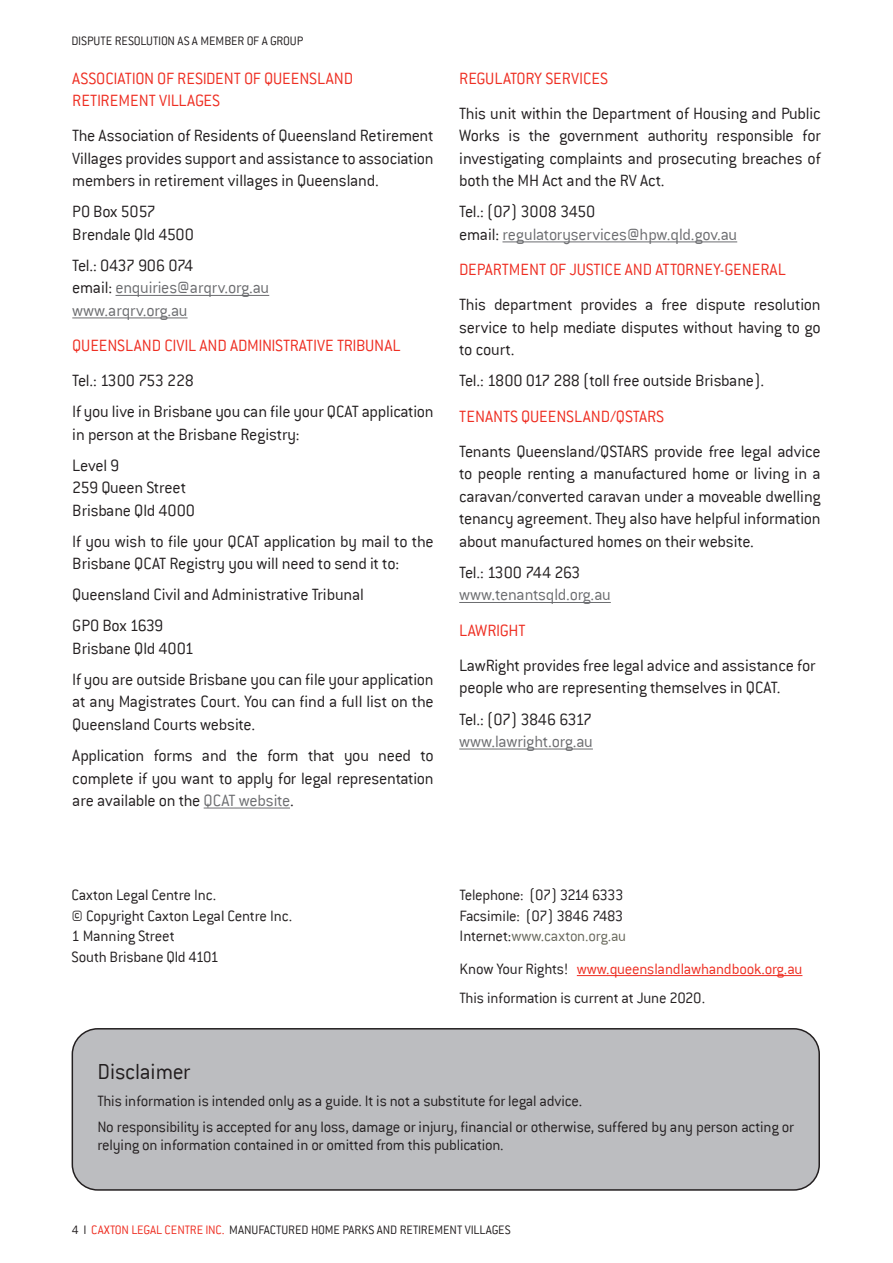
<style>
.page{position:relative;width:893px;height:1263px;background:#fff}
.page>*{position:absolute;margin:0;border:0;box-sizing:border-box;transform-origin:0 0}
.t1{font:300 24px "Conduit ITC";letter-spacing:-.01em;color:#231f20}
.t2{font:300 18px/22.5px "Conduit ITC";letter-spacing:-.015em;color:#231f20;text-align:justify}
.t3{font:300 18px/22.5px "Conduit ITC";letter-spacing:-.015em;color:#6c6d70}
.Contact_entry{font:300 18px/22.5px "Conduit ITC";color:#ee2e22}
.Contact_entry-2{font:300 18px "Conduit ITC";letter-spacing:-.025em;color:#ee2e22}
.t4{font:300 16.5px/18px "Conduit ITC";letter-spacing:-.015em;color:#231f20}
.t5{font:300 16.5px "Conduit ITC";letter-spacing:-.015em;color:#ee2e22}
.t6{font:300 16.5px "Conduit ITC";letter-spacing:-.015em;color:#69695d}
.t7{font:300 16.5px "Conduit ITC";letter-spacing:-.04em;color:#231f20}
.t8{font:300 13.5px "Conduit ITC";color:#231f20}
.s1{color:#231f20}
.s2{color:#6c6d70}
.s3{color:#ee2e22}
</style>
<div class="page">
<div style="left:72px;top:1029px;width:747px;height:161px;background:#bcbdc0;border-radius:26px"></div>
<div style="left:72px;top:1028px;width:748px;height:163px;border:2px solid #231f20;border-radius:26px"></div>
<hr style="left:116px;top:295px;width:153px;height:1px;background:#6c6d70">
<hr style="left:72px;top:317px;width:116px;height:1px;background:#6c6d70">
<hr style="left:204px;top:808px;width:86px;height:1px;background:#6c6d70">
<hr style="left:502px;top:241px;width:235px;height:1px;background:#6c6d70">
<hr style="left:459px;top:602px;width:152px;height:1px;background:#6c6d70">
<hr style="left:459px;top:749px;width:134px;height:1px;background:#6c6d70">
<hr style="left:577px;top:975px;width:225px;height:1px;background:#ee2e22">
<p class="t8" style="left:72px;top:33px;width:233px">DISPUTE RESOLUTION AS A MEMBER OF A GROUP</p>
<p class="Contact_entry" style="left:72px;top:67px;width:283px">ASSOCIATION OF RESIDENT OF QUEENSLAND<br>RETIREMENT VILLAGES</p>
<p class="t2" style="left:72px;top:125px;width:363px">The Association of Residents of Queensland Retirement Villages provides support and assistance to association members in retirement villages in Queensland.</p>
<p class="t2" style="left:72px;top:201px;width:123px">PO Box 5057<br>Brendale Qld 4500</p>
<p class="t3" style="left:72px;top:254px;width:198px"><span class="s1">Tel.: 0437 906 074<br>email:</span> enquiries@arqrv.org.au www.arqrv.org.au</p>
<p class="Contact_entry" style="left:72px;top:334px;width:330px">QUEENSLAND CIVIL AND ADMINISTRATIVE TRIBUNAL</p>
<p class="t2" style="left:72px;top:370px;width:123px">Tel.: 1300 753 228</p>
<p class="t2" style="left:72px;top:401px;width:363px">If you live in Brisbane you can file your QCAT application in person at the Brisbane Registry:</p>
<p class="t2" style="left:72px;top:454px;width:124px;text-align:left">Level 9<br>259 Queen Street<br>Brisbane Qld 4000</p>
<p class="t2" style="left:72px;top:530px;width:363px">If you wish to file your QCAT application by mail to the<br>Brisbane QCAT Registry you will need to send it to:</p>
<p class="t2" style="left:72px;top:584px;width:293px">Queensland Civil and Administrative Tribunal</p>
<p class="t2" style="left:72px;top:615px;width:123px">GPO Box 1639<br>Brisbane Qld 4001</p>
<p class="t2" style="left:72px;top:668px;width:363px">If you are outside Brisbane you can file your application at any Magistrates Court. You can find a full list on the Queensland Courts website.</p>
<p class="t2" style="left:72px;top:744px;width:363px">Application forms and the form that you need to complete if you want to apply for legal representation are available on the <span class="s2">QCAT website</span>.</p>
<p class="Contact_entry" style="left:459px;top:67px;width:150px">REGULATORY SERVICES</p>
<p class="t2" style="left:459px;top:102px;width:363px">This unit within the Department of Housing and Public Works is the government authority responsible for investigating complaints and prosecuting breaches of both the MH Act and the RV Act.</p>
<p class="t3" style="left:459px;top:201px;width:279px"><span class="s1">Tel.: (07) 3008 3450<br>email:</span> regulatoryservices@hpw.qld.gov.au</p>
<p class="Contact_entry" style="left:459px;top:258px;width:328px">DEPARTMENT OF JUSTICE AND ATTORNEY-GENERAL</p>
<p class="t2" style="left:459px;top:294px;width:363px">This department provides a free dispute resolution service to help mediate disputes without having to go to court.</p>
<p class="t2" style="left:459px;top:370px;width:306px">Tel.: 1800 017 288 (toll free outside Brisbane).</p>
<p class="Contact_entry" style="left:459px;top:405px;width:206px">TENANTS QUEENSLAND/QSTARS</p>
<p class="t2" style="left:459px;top:440px;width:363px">Tenants Queensland/QSTARS provide free legal advice to people renting a manufactured home or living in a caravan/converted caravan under a moveable dwelling tenancy agreement. They also have helpful information about manufactured homes on their website.</p>
<p class="t3" style="left:459px;top:561px;width:153px"><span class="s1">Tel.: 1300 744 263 </span>www.tenantsqld.org.au</p>
<p class="Contact_entry-2" style="left:459px;top:620px;width:68px">LAWRIGHT</p>
<p class="t2" style="left:459px;top:654px;width:358px">LawRight provides free legal advice and assistance for people who are representing themselves in QCAT.</p>
<p class="t3" style="left:459px;top:708px;width:135px"><span class="s1">Tel.: (07) 3846 6317 </span>www.lawright.org.au</p>
<p class="t4" style="left:72px;top:886px;width:146px">Caxton Legal Centre Inc.</p>
<p class="t4" style="left:72px;top:906px;width:222px">© Copyright Caxton Legal Centre Inc.</p>
<p class="t4" style="left:72px;top:927px;width:105px">1 Manning Street</p>
<p class="t4" style="left:72px;top:947px;width:149px">South Brisbane Qld 4101</p>
<p class="t7" style="left:460px;top:886px;width:165px">Telephone: (07) 3214 6333</p>
<p class="t4" style="left:460px;top:906px;width:165px">Facsimile: (07) 3846 7483</p>
<p class="t6" style="left:460px;top:927px;width:168px"><span class="s1">Internet:</span>www.caxton.org.au</p>
<p class="t5" style="left:460px;top:959px;width:344px"><span class="s1">Know Your Rights!</span> www.queenslandlawhandbook.org.au</p>
<p class="t4" style="left:460px;top:989px;width:247px">This information is current at June 2020.</p>
<p class="t1" style="left:97px;top:1058px;width:94px">Disclaimer</p>
<p class="t4" style="left:97px;top:1091px;width:486px">This information is intended only as a guide. It is not a substitute for legal advice.</p>
<p class="t4" style="left:97px;top:1118px;width:698px">No responsibility is accepted for any loss, damage or injury, financial or otherwise, suffered by any person acting or relying on information contained in or omitted from this publication.</p>
<p class="t8" style="left:72px;top:1222px;width:440px">4 I <span class="s3">CAXTON LEGAL CENTRE INC.</span> MANUFACTURED HOME PARKS AND RETIREMENT VILLAGES</p>
</div>
